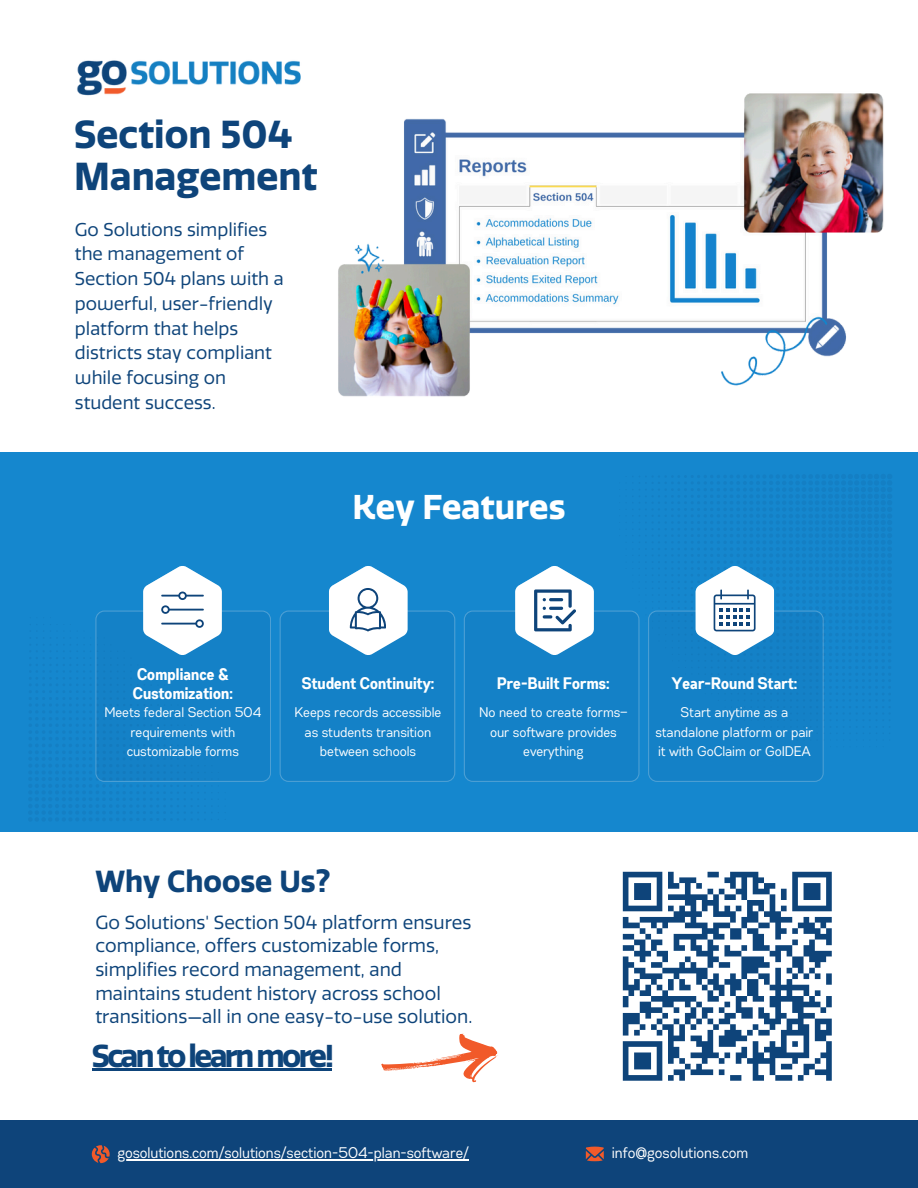
<style>
.page{position:relative;width:918px;height:1188px;background:#fff}
.page>*{position:absolute;margin:0;border:0;box-sizing:border-box;transform-origin:0 0}
.t1{font:700 37.95px/41.7px "Quatro Sans";color:#0e447a}
.t2{font:700 33.45px "Quatro Sans";color:#fff}
.t3{font:700 30.75px "Quatro Sans";letter-spacing:-.08em;color:#0e447a}
.t4{font:700 29.7px "Quatro Sans";color:#0e447a}
.t5{font:18.45px/23.7px "Quatro Sans";color:#0e447a}
.t6{font:18px/24.8px "Quatro Sans";color:#0e447a}
.t7{font:700 16.65px/19.2px "Gabriel Sans Cond";color:#fff}
.t8{font:15.3px "Gabriel Sans Cond";color:#fff}
.t9{font:13.95px/19.2px "Gabriel Sans Cond";color:#fff;text-align:center}
</style>
<div class="page">
<div style="left:0;top:1121px;width:918px;height:67px;background:#0e447a"></div>
<svg style="left:586px;top:1147px;width:18px;height:14px"></svg>
<svg style="left:92px;top:1145px;width:18px;height:18px"></svg>
<div style="left:0;top:452px;width:918px;height:379px;background:#1587ce"></div>
<img style="left:77px;top:60px;width:224px;height:36px">
<svg style="left:622px;top:871px;width:210px;height:210px"></svg>
<hr style="left:92px;top:1069px;width:240px;height:2px;background:#0e447a">
<svg style="left:381px;top:1033px;width:117px;height:50px"></svg>
<svg style="left:95px;top:566px;width:176px;height:216px"></svg>
<svg style="left:280px;top:566px;width:175px;height:215px"></svg>
<svg style="left:464px;top:566px;width:360px;height:215px"></svg>
<img style="left:294px;top:79px;width:590px;height:318px">
<hr style="left:118px;top:1160px;width:351px;height:1px;background:#fff">
<p class="t1" style="left:74px;top:117px;width:245px">Section 504<br>Management</p>
<h4 class="t6" style="left:75px;top:219px;width:210px">Go Solutions simplifies the management of<br>Section 504 plans with a powerful, user-friendly platform that helps districts stay compliant while focusing on student success.</h4>
<p class="t2" style="left:353px;top:494px;width:214px">Key Features</p>
<p class="t7" style="left:133px;top:665px;width:102px">Compliance &amp;<br>Customization:</p>
<p class="t9" style="left:105px;top:704px;width:158px">Meets federal Section 504 requirements with customizable forms</p>
<h2 class="t9" style="left:295px;top:704px;width:148px">Keeps records accessible as students transition between schools</h2>
<p class="t7" style="left:302px;top:675px;width:134px">Student Continuity:</p>
<h4 class="t7" style="left:497px;top:675px;width:114px">Pre-Built Forms:</h4>
<p class="t9" style="left:479px;top:704px;width:150px">No need to create forms— our software provides everything</p>
<h4 class="t7" style="left:672px;top:675px;width:127px">Year-Round Start:</h4>
<p class="t9" style="left:656px;top:704px;width:159px">Start anytime as a standalone platform or pair it with GoClaim or GoIDEA</p>
<p class="t4" style="left:95px;top:869px;width:237px">Why Choose Us?</p>
<p class="t5" style="left:95px;top:912px;width:378px">Go Solutions' Section 504 platform ensures compliance, offers customizable forms, simplifies record management, and maintains student history across school transitions—all in one easy-to-use solution.</p>
<h1 class="t3" style="left:92px;top:1043px;width:244px">Scantolearnmore!</h1>
<p class="t8" style="left:118px;top:1146px;width:353px">gosolutions.com/solutions/section-504-plan-software/</p>
<h4 class="t8" style="left:612px;top:1146px;width:138px">info@gosolutions.com</h4>
</div>
